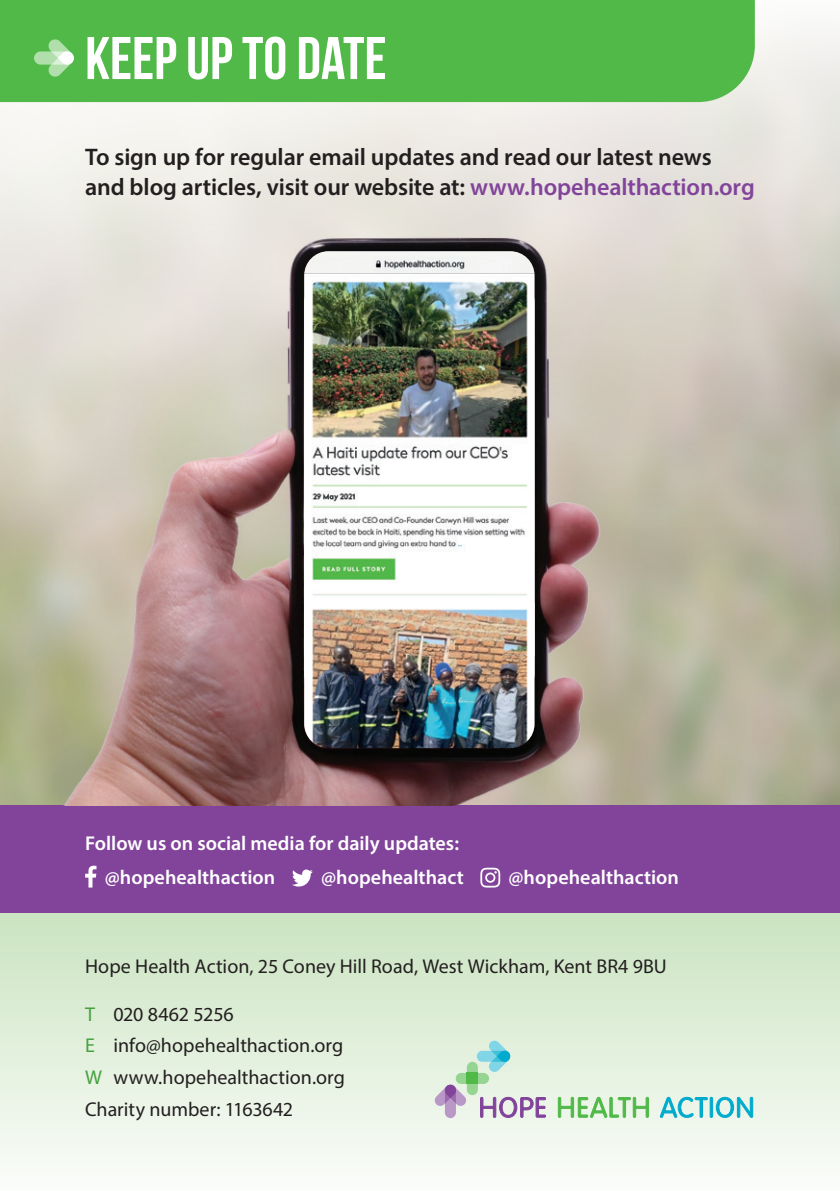
<style>
.page{position:relative;width:840px;height:1191px;background:#fff}
.page>*{position:absolute;margin:0;border:0;box-sizing:border-box;transform-origin:0 0}
.t1{font:60px "Bebas Neue";color:#fff}
.t2{font:600 24px/30px "Myriad Pro";letter-spacing:-.005em;color:#231f20}
.t3{font:20px/31.6px "Myriad Pro";color:#231f20}
.t4{font:600 20px/33.6px "Myriad Pro";color:#fff}
.s1{color:#81449a}
.s2{color:#44a23e}
</style>
<div class="page">
<div style="left:0;top:913px;width:839px;height:278px;background:linear-gradient(to bottom,#cbe3c0,#fafcfa)"></div>
<svg style="left:0;top:0;width:839px;height:215px;fill:#edeae5"></svg>
<div style="left:0;top:805px;width:839px;height:108px;background:#81449a"></div>
<svg style="left:434px;top:1040px;width:111px;height:78px;background:#ccd9d4"></svg>
<svg style="left:557px;top:1097px;width:91px;height:20px;background:#abdba5"></svg>
<svg style="left:659px;top:1097px;width:48px;height:20px"></svg>
<div style="left:709px;top:1097px;width:3px;height:20px;border:1px solid #00abcd"></div>
<svg style="left:715px;top:1097px;width:37px;height:20px"></svg>
<svg style="left:85px;top:865px;width:11px;height:22px"></svg>
<svg style="left:292px;top:869px;width:21px;height:17px"></svg>
<svg style="left:480px;top:867px;width:20px;height:20px"></svg>
<img style="left:0;top:215px;width:839px;height:590px">
<img style="left:304px;top:251px;width:230px;height:27px">
<img style="left:304px;top:278px;width:230px;height:324px">
<img style="left:304px;top:602px;width:230px;height:146px">
<div style="left:0;top:0;width:754px;height:102px;background:#51b948"></div>
<div style="left:34px;top:51px;width:40px;height:14px;background:#b0dfac;border-radius:7px"></div>
<svg style="left:48px;top:39px;width:26px;height:38px"></svg>
<h1 class="t1" style="left:85px;top:25px;width:303px">KEEP UP TO DATE</h1>
<p class="t2" style="left:85px;top:142px;width:670px">To sign up for regular email updates and read our latest news and blog articles, visit our website at: <span class="s1">www.hopehealthaction.org</span></p>
<p class="t4" style="left:105px;top:826px;width:355px;text-indent:-20px">Follow us on social media for daily updates: @hopehealthaction</p>
<p class="t4" style="left:321px;top:859px;width:144px">@hopehealthact</p>
<p class="t4" style="left:508px;top:859px;width:172px">@hopehealthaction</p>
<p class="t3" style="left:85px;top:950px;width:583px">Hope Health Action, 25 Coney Hill Road, West Wickham, Kent BR4 9BU</p>
<p class="t3" style="left:85px;top:998px;width:261px"><span class="s2">T</span> 020 8462 5256<br><span class="s2">E</span> info@hopehealthaction.org<br><span class="s2">W</span> www.hopehealthaction.org<br>Charity number: 1163642</p>
</div>
